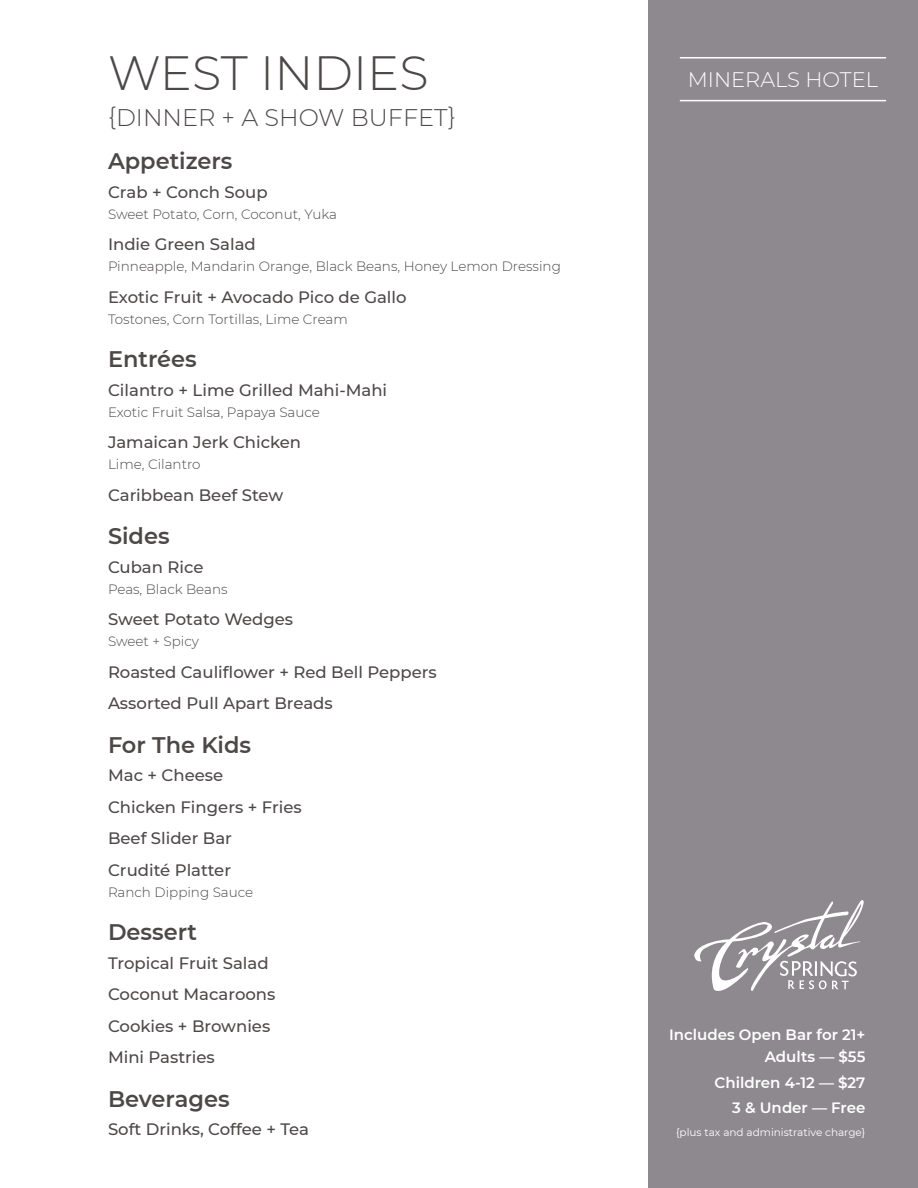
<style>
.page{position:relative;width:918px;height:1188px;background:#fff}
.page>*{position:absolute;margin:0;border:0;box-sizing:border-box;transform-origin:0 0}
.t1{font:300 48px "Montserrat";color:#4c4847}
.t2{font:300 24px "Montserrat";color:#4c4847}
.t3{font:600 22.5px "Montserrat";color:#4c4847}
.t4{font:300 21px "Montserrat";color:#fff}
.t5{font:500 16.5px/31.5px "Montserrat";color:#4c4847}
.t6{font:600 15px/25.5px "Montserrat";color:#fff;text-align:right}
.t7{font:300 13.5px "Montserrat";color:#4c4847}
.t8{font:10.5px "Montserrat";color:#fff}
</style>
<div class="page">
<div style="left:648px;top:0;width:270px;height:1188px;background:#8e898f"></div>
<svg style="left:694px;top:900px;width:170px;height:91px"></svg>
<hr style="left:680px;top:57px;width:206px;height:1px;background:#fff">
<hr style="left:680px;top:100px;width:206px;height:1px;background:#fff">
<p class="t1" style="left:108px;top:40px;width:322px">WEST INDIES</p>
<p class="t2" style="left:108px;top:101px;width:349px">{DINNER + A SHOW BUFFET}</p>
<p class="t3" style="left:108px;top:146px;width:126px">Appetizers</p>
<p class="t5" style="left:108px;top:176px;width:161px">Crab + Conch Soup</p>
<p class="t7" style="left:108px;top:205px;width:231px">Sweet Potato, Corn, Coconut, Yuka</p>
<p class="t5" style="left:108px;top:228px;width:149px">Indie Green Salad</p>
<p class="t7" style="left:108px;top:258px;width:454px">Pinneapple, Mandarin Orange, Black Beans, Honey Lemon Dressing</p>
<p class="t5" style="left:108px;top:281px;width:300px">Exotic Fruit + Avocado Pico de Gallo</p>
<p class="t7" style="left:108px;top:310px;width:241px">Tostones, Corn Tortillas, Lime Cream</p>
<p class="t3" style="left:108px;top:344px;width:90px">Entrées</p>
<p class="t5" style="left:108px;top:374px;width:281px">Cilantro + Lime Grilled Mahi-Mahi</p>
<p class="t7" style="left:108px;top:403px;width:213px">Exotic Fruit Salsa, Papaya Sauce</p>
<p class="t5" style="left:108px;top:426px;width:195px">Jamaican Jerk Chicken</p>
<p class="t7" style="left:108px;top:456px;width:94px">Lime, Cilantro</p>
<p class="t5" style="left:108px;top:479px;width:177px">Caribbean Beef Stew</p>
<p class="t3" style="left:108px;top:521px;width:63px">Sides</p>
<p class="t5" style="left:108px;top:551px;width:97px">Cuban Rice</p>
<p class="t7" style="left:108px;top:580px;width:121px">Peas, Black Beans</p>
<p class="t5" style="left:108px;top:603px;width:187px">Sweet Potato Wedges</p>
<p class="t7" style="left:108px;top:633px;width:92px">Sweet + Spicy</p>
<p class="t5" style="left:108px;top:656px;width:330px">Roasted Cauliflower + Red Bell Peppers<br>Assorted Pull Apart Breads</p>
<p class="t3" style="left:108px;top:729px;width:145px">For The Kids</p>
<p class="t5" style="left:108px;top:759px;width:195px">Mac + Cheese<br>Chicken Fingers + Fries</p>
<p class="t5" style="left:108px;top:822px;width:126px">Beef Slider Bar<br>Crudité Platter</p>
<p class="t7" style="left:108px;top:883px;width:147px">Ranch Dipping Sauce</p>
<p class="t3" style="left:108px;top:917px;width:91px">Dessert</p>
<p class="t5" style="left:108px;top:947px;width:162px">Tropical Fruit Salad</p>
<p class="t5" style="left:108px;top:978px;width:169px">Coconut Macaroons</p>
<p class="t5" style="left:108px;top:1010px;width:164px">Cookies + Brownies</p>
<p class="t5" style="left:108px;top:1041px;width:108px">Mini Pastries</p>
<p class="t3" style="left:108px;top:1083px;width:123px">Beverages</p>
<p class="t5" style="left:108px;top:1113px;width:203px">Soft Drinks, Coffee + Tea</p>
<p class="t4" style="left:688px;top:65px;width:192px">MINERALS HOTEL</p>
<p class="t6" style="left:669px;top:1021px;width:198px">Includes Open Bar for 21+</p>
<p class="t6" style="left:715px;top:1043px;width:152px">Adults — $55<br>Children 4-12 — $27<br>3 &amp; Under — Free</p>
<p class="t8" style="left:676px;top:1125px;width:191px">{plus tax and administrative charge}</p>
</div>
